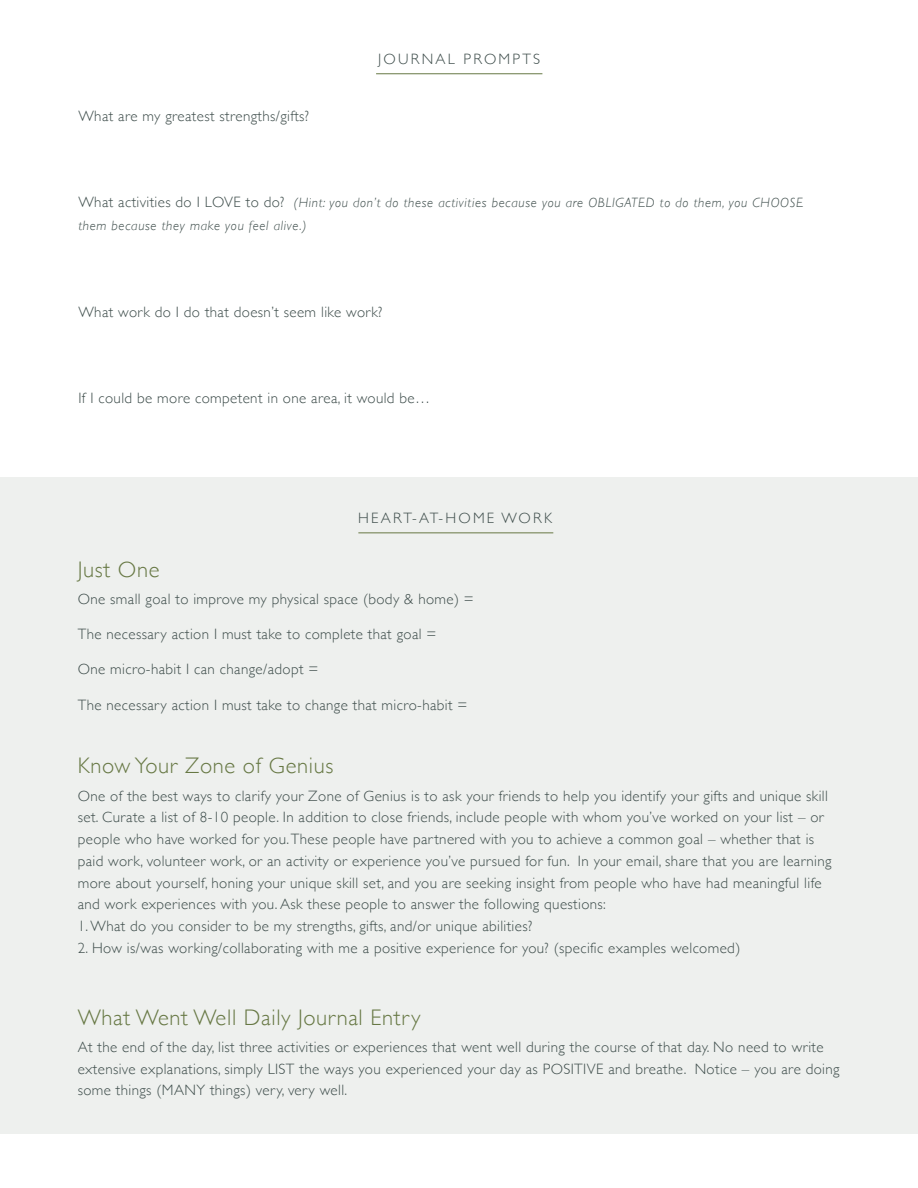
<style>
.page{position:relative;width:918px;height:1188px;background:#fff}
.page>*{position:absolute;margin:0;border:0;box-sizing:border-box;transform-origin:0 0}
.t1{font:300 22.5px "Gill Sans";letter-spacing:.03em;color:#677844}
.t2{font:300 15px/21.8px "Gill Sans";letter-spacing:.025em;color:#3e4d4b}
.t3{font:300 15px "Gill Sans";letter-spacing:.15em;color:#3e4d4b}
.t4{font:italic 300 13.5px/23.2px "Gill Sans";letter-spacing:.05em;color:#3e4d4b}
.s1{font-style:normal;font-size:15px}
</style>
<div class="page">
<div style="left:0;top:477px;width:918px;height:657px;background:#eef0ee"></div>
<hr style="left:358px;top:533px;width:195px;height:1px;background:#677844">
<hr style="left:376px;top:73px;width:166px;height:1px;background:#677844">
<p class="t2" style="left:78px;top:104px;width:232px">What are my greatest strengths/gifts?</p>
<p class="t3" style="left:378px;top:48px;width:164px">JOURNAL PROMPTS</p>
<p class="t4" style="left:78px;top:191px;width:726px"><span class="s1">What activities do I LOVE to do?</span> (Hint: you don’t do these activities because you are OBLIGATED to do them, you CHOOSE them because they make you feel alive.)</p>
<p class="t2" style="left:78px;top:300px;width:306px">What work do I do that doesn’t seem like work?</p>
<p class="t2" style="left:78px;top:387px;width:353px">If I could be more competent in one area, it would be…</p>
<p class="t3" style="left:358px;top:507px;width:195px">HEART-AT-HOME WORK</p>
<h1 class="t1" style="left:78px;top:552px;width:83px">Just One</h1>
<p class="t2" style="left:78px;top:587px;width:398px">One small goal to improve my physical space (body &amp; home) =</p>
<p class="t2" style="left:78px;top:623px;width:360px">The necessary action I must take to complete that goal =</p>
<p class="t2" style="left:78px;top:658px;width:242px">One micro-habit I can change/adopt =</p>
<p class="t2" style="left:78px;top:693px;width:391px">The necessary action I must take to change that micro-habit =</p>
<h1 class="t1" style="left:78px;top:748px;width:257px">Know Your Zone of Genius</h1>
<p class="t2" style="left:78px;top:784px;width:755px">One of the best ways to clarify your Zone of Genius is to ask your friends to help you identify your gifts and unique skill set. Curate a list of 8-10 people. In addition to close friends, include people with whom you’ve worked on your list – or people who have worked for you. These people have partnered with you to achieve a common goal – whether that is paid work, volunteer work, or an activity or experience you’ve pursued for fun. In your email, share that you are learning more about yourself, honing your unique skill set, and you are seeking insight from people who have had meaningful life and work experiences with you. Ask these people to answer the following questions:</p>
<p class="t2" style="left:78px;top:915px;width:456px">1. What do you consider to be my strengths, gifts, and/or unique abilities?</p>
<p class="t2" style="left:78px;top:936px;width:664px">2. How is/was working/collaborating with me a positive experience for you? (specific examples welcomed)</p>
<h1 class="t1" style="left:78px;top:1000px;width:344px">What Went Well Daily Journal Entry</h1>
<p class="t2" style="left:78px;top:1035px;width:763px">At the end of the day, list three activities or experiences that went well during the course of that day. No need to write extensive explanations, simply LIST the ways you experienced your day as POSITIVE and breathe. Notice – you are doing some things (MANY things) very, very well.</p>
</div>
